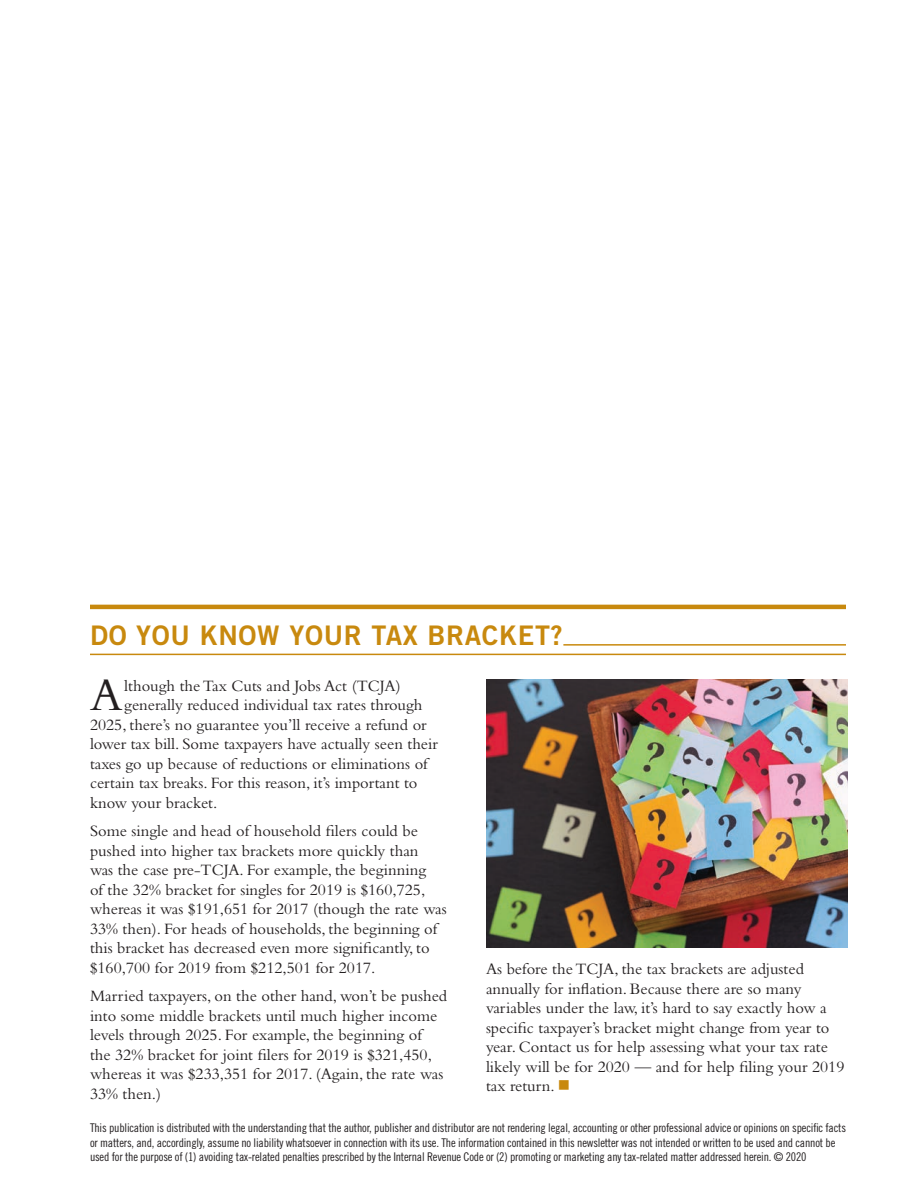
<style>
.page{position:relative;width:918px;height:1188px;background:#fff}
.page>*{position:absolute;margin:0;border:0;box-sizing:border-box;transform-origin:0 0}
.t1{font:47.85px "Bembo Std";color:#231f20}
.t2{font:27px "Trade Gothic LT Std Bd 2";letter-spacing:.025em;color:#c8890e}
.t3{font:16.5px/19.5px "Bembo Std";color:#231f20}
.t4{font:12px/14.4px "Trade Gothic LT Std Cn 18";letter-spacing:-.015em;color:#231f20}
.s1{color:#c8890e}
</style>
<div class="page">
<hr style="left:90px;top:605px;width:756px;height:4px;background:#c8890e">
<img style="left:486px;top:680px;width:362px;height:268px">
<hr style="left:563px;top:644px;width:283px;height:2px;background:#c8890e">
<hr style="left:90px;top:654px;width:756px;height:1px;background:#c8890e">
<h2 class="t2" style="left:90px;top:619px;width:474px">DO YOU KNOW YOUR TAX BRACKET?</h2>
<h1 class="t1" style="left:90px;top:667px;width:34px">A</h1>
<p class="t3" style="left:124px;top:675px;width:278px">lthough the Tax Cuts and Jobs Act (TCJA)</p>
<p class="t3" style="left:124px;top:695px;width:300px">generally reduced individual tax rates through</p>
<p class="t3" style="left:90px;top:714px;width:338px">2025, there’s no guarantee you’ll receive a refund or</p>
<p class="t3" style="left:90px;top:734px;width:349px">lower tax bill. Some taxpayers have actually seen their</p>
<p class="t3" style="left:90px;top:753px;width:339px">taxes go up because of reductions or eliminations of</p>
<p class="t3" style="left:90px;top:773px;width:329px">certain tax breaks. For this reason, it’s important to</p>
<p class="t3" style="left:90px;top:792px;width:129px">know your bracket.</p>
<p class="t3" style="left:90px;top:821px;width:358px">Some single and head of household filers could be pushed into higher tax brackets more quickly than<br>was the case pre-TCJA. For example, the beginning<br>of the 32% bracket for singles for 2019 is $160,725, whereas it was $191,651 for 2017 (though the rate was 33% then). For heads of households, the beginning of this bracket has decreased even more significantly, to $160,700 for 2019 from $212,501 for 2017.</p>
<p class="t3" style="left:90px;top:986px;width:359px">Married taxpayers, on the other hand, won’t be pushed into some middle brackets until much higher income levels through 2025. For example, the beginning of<br>the 32% bracket for joint filers for 2019 is $321,450, whereas it was $233,351 for 2017. (Again, the rate was 33% then.)</p>
<p class="t3" style="left:486px;top:959px;width:360px">As before the TCJA, the tax brackets are adjusted annually for inflation. Because there are so many variables under the law, it’s hard to say exactly how a specific taxpayer’s bracket might change from year to year. Contact us for help assessing what your tax rate likely will be for 2020 — and for help filing your 2019 tax return. <span class="s1">■</span></p>
<p class="t4" style="left:90px;top:1121px;width:758px">This publication is distributed with the understanding that the author, publisher and distributor are not rendering legal, accounting or other professional advice or opinions on specific facts or matters, and, accordingly, assume no liability whatsoever in connection with its use. The information contained in this newsletter was not intended or written to be used and cannot be used for the purpose of (1) avoiding tax-related penalties prescribed by the Internal Revenue Code or (2) promoting or marketing any tax-related matter addressed herein. © 2020</p>
</div>
